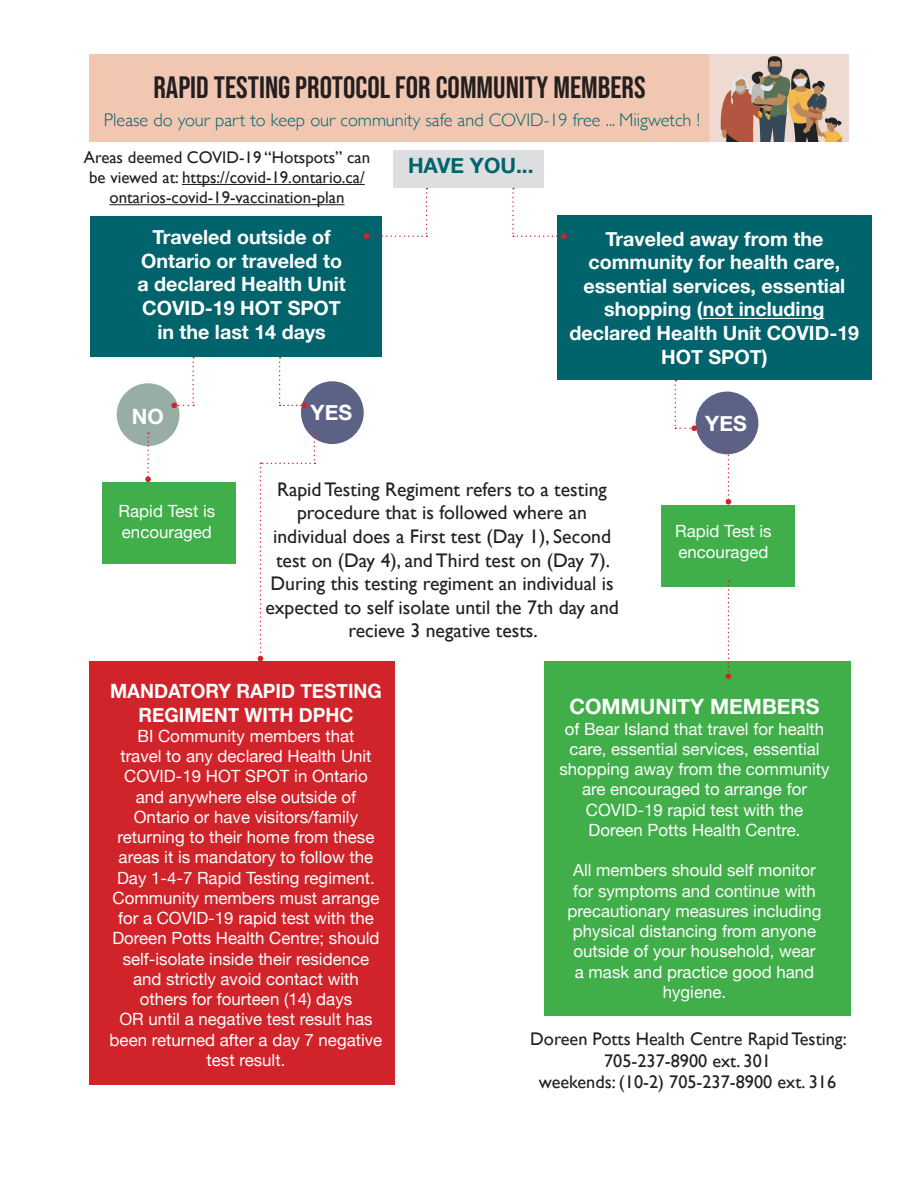
<style>
.page{position:relative;width:918px;height:1188px;background:#fff}
.page>*{position:absolute;margin:0;border:0;box-sizing:border-box;transform-origin:0 0}
.t1{font:30.9px "Bebas Neue";color:#231f20}
.t2{font:700 21.15px "Helvetica Neue";color:#fff}
.t3{font:700 21.15px "Helvetica Neue";color:#01636c}
.t4{font:19.65px/23.5px "Gill Sans";color:#231f20;text-align:center}
.t5{font:700 19.65px/23.5px "Helvetica Neue";color:#fff;text-align:center}
.t6{font:700 19.65px/23.5px "Helvetica Neue";color:#fff;text-align:center;scale:.96 1}
.t7{font:18.3px/21.9px "Gill Sans";color:#231f20;text-align:center}
.t8{font:300 18.3px "Gill Sans";color:#01636c}
.t9{font:16.8px/20.2px "Helvetica Neue";color:#fff;text-align:center}
.t10{font:16.8px/20.2px "Gill Sans";color:#231f20;text-align:center}
</style>
<div class="page">
<div style="left:393px;top:150px;width:151px;height:38px;background:#dddee0"></div>
<img style="left:697px;top:54px;width:152px;height:88px">
<div style="left:89px;top:54px;width:608px;height:88px;background:#f1c7b1"></div>
<div style="left:91px;top:216px;width:291px;height:141px;background:#01636c"></div>
<div style="left:557px;top:216px;width:315px;height:164px;background:#01636c"></div>
<hr style="left:703px;top:318px;width:121px;height:1px;background:#fff">
<div style="left:301px;top:381px;width:63px;height:63px;background:#5c6285;border-radius:50%"></div>
<div style="left:696px;top:392px;width:62px;height:62px;background:#5c6285;border-radius:50%"></div>
<div style="left:117px;top:383px;width:62px;height:63px;background:#97ada5;border-radius:50%"></div>
<div style="left:89px;top:661px;width:306px;height:424px;background:#d1232a"></div>
<div style="left:544px;top:661px;width:306px;height:355px;background:#40ae49"></div>
<div style="left:103px;top:482px;width:133px;height:82px;background:#40ae49"></div>
<div style="left:662px;top:505px;width:133px;height:81px;background:#40ae49"></div>
<svg style="left:364px;top:188px;width:63px;height:51px"></svg>
<svg style="left:512px;top:188px;width:55px;height:51px"></svg>
<svg style="left:171px;top:357px;width:23px;height:51px"></svg>
<svg style="left:279px;top:357px;width:28px;height:51px"></svg>
<svg style="left:675px;top:380px;width:22px;height:51px"></svg>
<svg style="left:258px;top:433px;width:57px;height:228px"></svg>
<svg style="left:726px;top:581px;width:5px;height:98px"></svg>
<hr style="left:182px;top:184px;width:183px;height:1px;background:#231f20">
<hr style="left:109px;top:204px;width:236px;height:1px;background:#231f20">
<svg style="left:145px;top:433px;width:6px;height:49px"></svg>
<svg style="left:726px;top:446px;width:5px;height:59px"></svg>
<p class="t1" style="left:154px;top:70px;width:494px">RAPID TESTING PROTOCOL FOR COMMUNITY MEMBERS</p>
<p class="t8" style="left:104px;top:105px;width:598px">Please do your part to keep our community safe and COVID-19 free ... Miigwetch !</p>
<p class="t10" style="left:84px;top:147px;width:288px">Areas deemed COVID-19 “Hotspots” can be viewed at: https://covid-19.ontario.ca/ ontarios-covid-19-vaccination-plan</p>
<p class="t5" style="left:137px;top:226px;width:210px">Traveled outside of<br>Ontario or traveled to a declared Health Unit<br>COVID-19 HOT SPOT in the last 14 days</p>
<p class="t3" style="left:408px;top:149px;width:127px">HAVE YOU...</p>
<p class="t5" style="left:569px;top:227px;width:291px">Traveled away from the community for health care, essential services, essential shopping (not including declared Health Unit COVID-19<br>HOT SPOT)</p>
<p class="t2" style="left:311px;top:396px;width:43px">YES</p>
<p class="t2" style="left:132px;top:400px;width:34px">NO</p>
<p class="t2" style="left:705px;top:407px;width:43px">YES</p>
<p class="t9" style="left:119px;top:502px;width:98px;text-align:left">Rapid Test is encouraged</p>
<p class="t4" style="left:265px;top:477px;width:355px">Rapid Testing Regiment refers to a testing procedure that is followed where an individual does a First test (Day 1), Second test on (Day 4), and Third test on (Day 7).<br>During this testing regiment an individual is expected to self isolate until the 7th day and recieve 3 negative tests.</p>
<p class="t9" style="left:675px;top:522px;width:98px;text-align:left">Rapid Test is encouraged</p>
<p class="t6" style="left:110px;top:680px;width:285px">MANDATORY RAPID TESTING<br>REGIMENT WITH DPHC</p>
<p class="t9" style="left:110px;top:727px;width:274px">BI Community members that<br>travel to any declared Health Unit<br>COVID-19 HOT SPOT in Ontario and anywhere else outside of<br>Ontario or have visitors/family returning to their home from these areas it is mandatory to follow the<br>Day 1-4-7 Rapid Testing regiment.<br>Community members must arrange for a COVID-19 rapid test with the<br>Doreen Potts Health Centre; should self-isolate inside their residence and strictly avoid contact with others for fourteen (14) days<br>OR until a negative test result has been returned after a day 7 negative test result.</p>
<p class="t2" style="left:570px;top:690px;width:251px">COMMUNITY MEMBERS</p>
<p class="t9" style="left:559px;top:719px;width:272px">of Bear Island that travel for health care, essential services, essential shopping away from the community are encouraged to arrange for<br>COVID-19 rapid test with the<br>Doreen Potts Health Centre.</p>
<p class="t9" style="left:568px;top:861px;width:255px">All members should self monitor for symptoms and continue with precautionary measures including physical distancing from anyone outside of your household, wear a mask and practice good hand hygiene.</p>
<p class="t7" style="left:530px;top:1027px;width:318px">Doreen Potts Health Centre Rapid Testing:<br>705-237-8900 ext. 301<br>weekends: (10-2) 705-237-8900 ext. 316</p>
</div>
